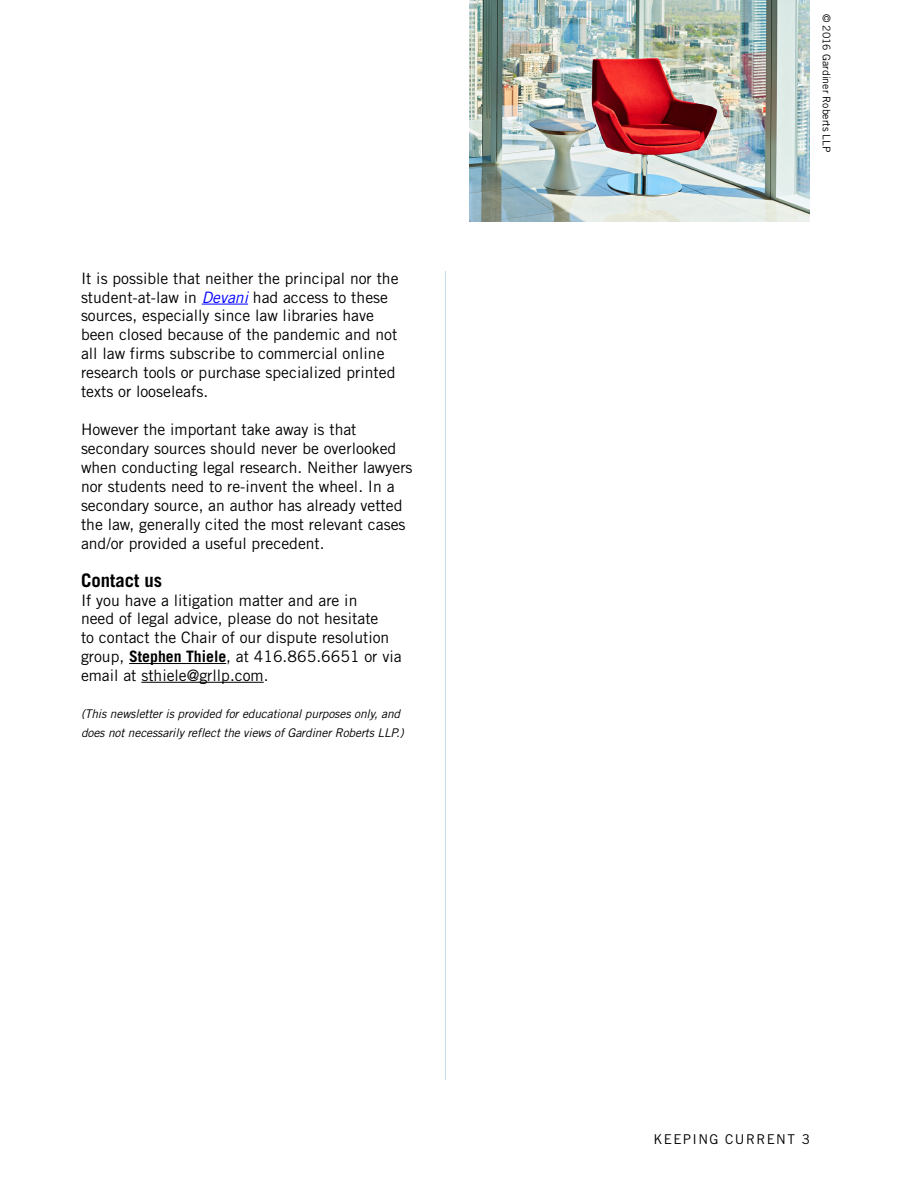
<style>
.page{position:relative;width:918px;height:1188px;background:#fff}
.page>*{position:absolute;margin:0;border:0;box-sizing:border-box;transform-origin:0 0}
.t1{font:700 18.75px "Trade Gothic LT Std";color:#000}
.t2{font:15.75px/19px "Trade Gothic LT Std";color:#000}
.t3{font:13.5px "Trade Gothic LT Std";letter-spacing:.1em;color:#000}
.t4{font:italic 12px/18.8px "Trade Gothic LT Std";letter-spacing:-.01em;color:#000}
.t5{font:10.5px "Trade Gothic LT Std";color:#000}
.s1{font-style:italic;color:#00f}
.s2{font-weight:700}
</style>
<div class="page">
<img style="left:470px;top:0;width:339px;height:221px">
<hr style="left:445px;top:271px;width:1px;height:809px;background:#c8ddeb">
<hr style="left:202px;top:304px;width:46px;height:1px;background:#00f">
<hr style="left:129px;top:663px;width:97px;height:1px;background:#000">
<hr style="left:141px;top:682px;width:123px;height:1px;background:#000">
<p class="t2" style="left:81px;top:268px;width:319px">It is possible that neither the principal nor the student-at-law in <span class="s1">Devani</span> had access to these sources, especially since law libraries have been closed because of the pandemic and not all law firms subscribe to commercial online research tools or purchase specialized printed texts or looseleafs.</p>
<p class="t2" style="left:81px;top:420px;width:333px">However the important take away is that secondary sources should never be overlooked when conducting legal research. Neither lawyers nor students need to re-invent the wheel. In a secondary source, an author has already vetted the law, generally cited the most relevant cases and/or provided a useful precedent.</p>
<p class="t1" style="left:81px;top:569px;width:83px">Contact us</p>
<p class="t2" style="left:81px;top:591px;width:322px">If you have a litigation matter and are in<br>need of legal advice, please do not hesitate<br>to contact the Chair of our dispute resolution group, <span class="s2">Stephen Thiele</span>, at 416.865.6651 or via email at sthiele@grllp.com.</p>
<p class="t4" style="left:81px;top:705px;width:324px">(This newsletter is provided for educational purposes only, and does not necessarily reflect the views of Gardiner Roberts LLP.)</p>
<p class="t5" style="left:833px;top:14px;width:141px;rotate:90deg">© 2016 Gardiner Roberts LLP</p>
<p class="t3" style="left:653px;top:1131px;width:158px">KEEPING CURRENT 3</p>
</div>
